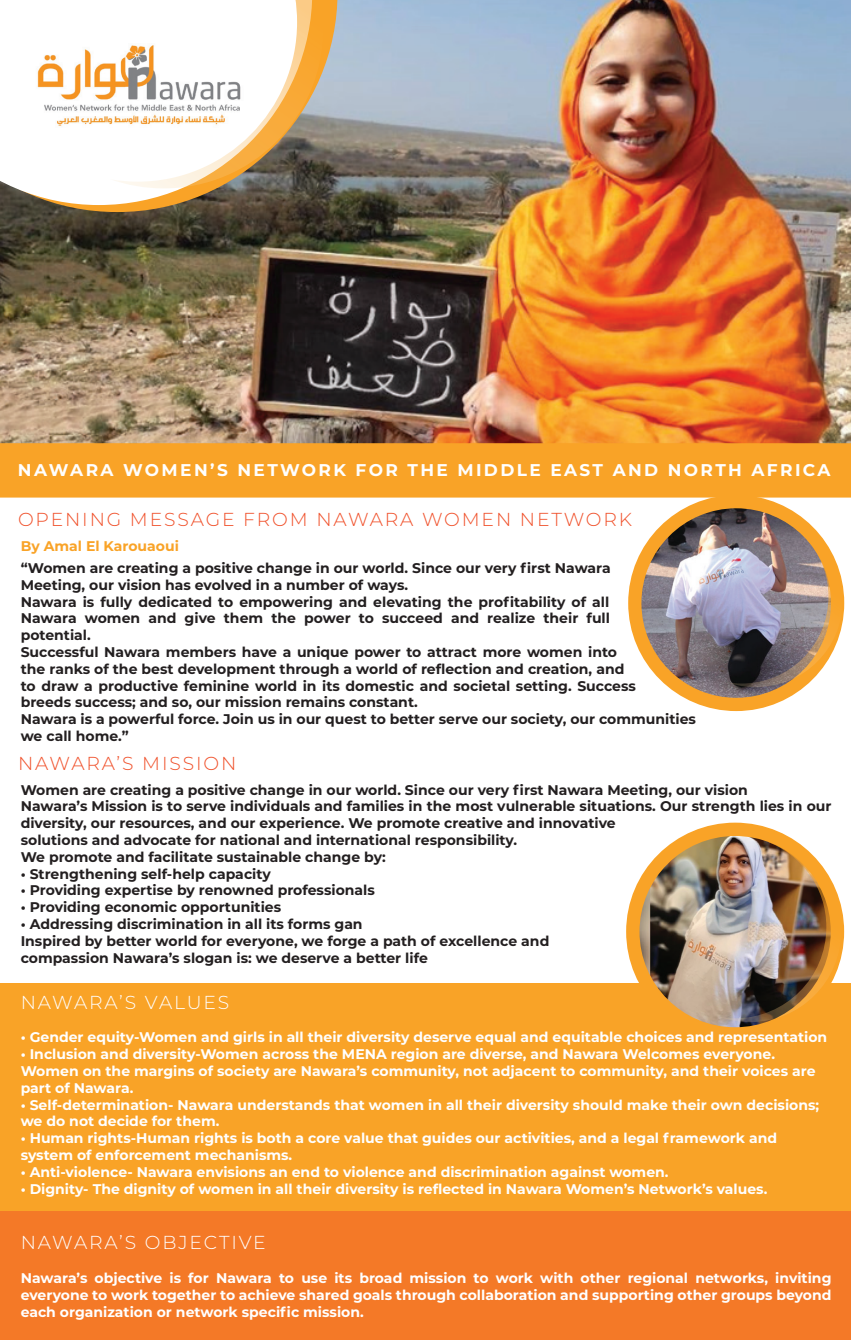
<style>
.page{position:relative;width:851px;height:1340px;background:#fff}
.page>*{position:absolute;margin:0;border:0;box-sizing:border-box;transform-origin:0 0}
.t1{font:300 18.8px "Montserrat";letter-spacing:.1em;color:#f0512b}
.t2{font:300 18.8px "Montserrat";letter-spacing:.1em;color:#fff}
.t3{font:700 17px "Montserrat";letter-spacing:.14em;color:#fff}
.t4{font:700 14px/16.8px "Montserrat";color:#231f20}
.t5{font:700 14px/16.8px "Montserrat";color:#fff}
.t6{font:700 14px "Montserrat";color:#f9a327}
</style>
<div class="page">
<img style="left:0;top:0;width:850px;height:443px">
<div style="left:0;top:982px;width:850px;height:228px;background:#f9a327"></div>
<div style="left:0;top:1210px;width:850px;height:129px;background:#f47927"></div>
<svg style="left:0;top:0;width:337px;height:212px;background:#8b7757"></svg>
<svg style="left:0;top:0;width:312px;height:205px"></svg>
<svg style="left:110px;top:0;width:213px;height:188px"></svg>
<div style="left:0;top:443px;width:850px;height:54px;background:#f9a327"></div>
<img style="left:31px;top:37px;width:212px;height:94px">
<div style="left:626px;top:822px;width:218px;height:218px;background:#f9a327;border-radius:50%"></div>
<img style="left:639px;top:836px;width:191px;height:191px;border-radius:96px">
<img style="left:719px;top:841px;width:122px;height:181px">
<div style="left:628px;top:495px;width:216px;height:216px;background:#f9a327;border-radius:50%"></div>
<img style="left:641px;top:508px;width:189px;height:189px;border-radius:95px">
<img style="left:726px;top:514px;width:116px;height:173px">
<p class="t3" style="left:18px;top:458px;width:814px">NAWARA WOMEN’S NETWORK FOR THE MIDDLE EAST AND NORTH AFRICA</p>
<h1 class="t1" style="left:18px;top:506px;width:615px">OPENING MESSAGE FROM NAWARA WOMEN NETWORK</h1>
<p class="t6" style="left:21px;top:536px;width:160px">By Amal El Karouaoui</p>
<p class="t4" style="left:21px;top:559px;width:676px">“Women are creating a positive change in our world. Since our very first Nawara<br>Meeting, our vision has evolved in a number of ways.<br>Nawara is fully dedicated to empowering and elevating the profitability of all<br>Nawara women and give them the power to succeed and realize their full<br>potential.<br>Successful Nawara members have a unique power to attract more women into<br>the ranks of the best development through a world of reflection and creation, and<br>to draw a productive feminine world in its domestic and societal setting. Success<br>breeds success; and so, our mission remains constant.<br>Nawara is a powerful force. Join us in our quest to better serve our society, our communities we call home.”</p>
<h1 class="t1" style="left:18px;top:751px;width:220px">NAWARA’S MISSION</h1>
<p class="t4" style="left:21px;top:780px;width:812px">Women are creating a positive change in our world. Since our very first Nawara Meeting, our vision<br>Nawara’s Mission is to serve individuals and families in the most vulnerable situations. Our strength lies in our diversity, our resources, and our experience. We promote creative and innovative<br>solutions and advocate for national and international responsibility.<br>We promote and facilitate sustainable change by:</p>
<p class="t4" style="left:21px;top:864px;width:251px">• Strengthening self-help capacity</p>
<p class="t4" style="left:21px;top:881px;width:355px">• Providing expertise by renowned professionals</p>
<p class="t4" style="left:21px;top:898px;width:262px">• Providing economic opportunities</p>
<p class="t4" style="left:21px;top:914px;width:530px">• Addressing discrimination in all its forms gan<br>Inspired by better world for everyone, we forge a path of excellence and compassion Nawara’s slogan is: we deserve a better life</p>
<h1 class="t2" style="left:21px;top:989px;width:210px">NAWARA’S VALUES</h1>
<p class="t5" style="left:21px;top:1028px;width:807px">• Gender equity-Women and girls in all their diversity deserve equal and equitable choices and representation</p>
<p class="t5" style="left:21px;top:1044px;width:796px">• Inclusion and diversity-Women across the MENA region are diverse, and Nawara Welcomes everyone.<br>Women on the margins of society are Nawara’s community, not adjacent to community, and their voices are part of Nawara.</p>
<p class="t5" style="left:21px;top:1095px;width:799px">• Self-determination- Nawara understands that women in all their diversity should make their own decisions; we do not decide for them.</p>
<p class="t5" style="left:21px;top:1128px;width:757px">• Human rights-Human rights is both a core value that guides our activities, and a legal framework and system of enforcement mechanisms.</p>
<p class="t5" style="left:21px;top:1162px;width:649px">• Anti-violence- Nawara envisions an end to violence and discrimination against women.</p>
<p class="t5" style="left:21px;top:1179px;width:748px">• Dignity- The dignity of women in all their diversity is reflected in Nawara Women’s Network’s values.</p>
<h1 class="t2" style="left:21px;top:1229px;width:246px">NAWARA’S OBJECTIVE</h1>
<p class="t5" style="left:21px;top:1268px;width:812px;text-align:justify">Nawara’s objective is for Nawara to use its broad mission to work with other regional networks, inviting everyone to work together to achieve shared goals through collaboration and supporting other groups beyond each organization or network specific mission.</p>
</div>
